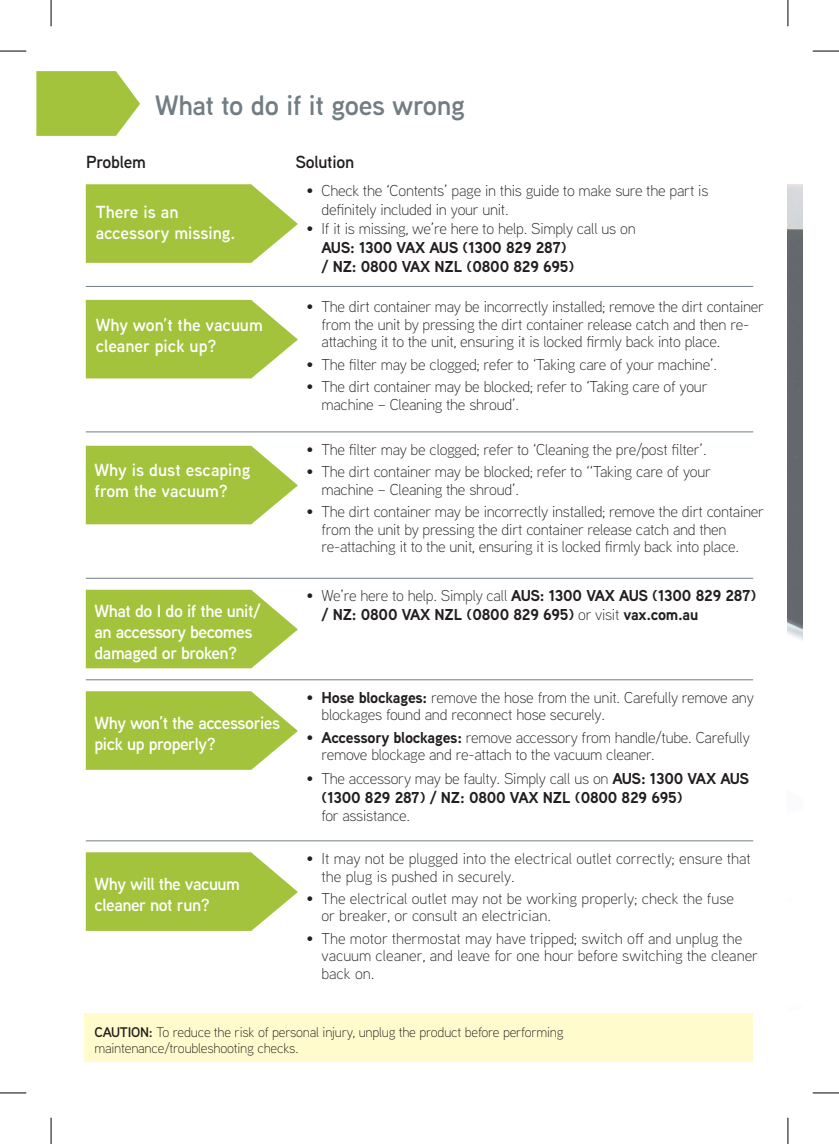
<style>
.page{position:relative;width:839px;height:1144px;background:#fff}
.page>*{position:absolute;margin:0;border:0;box-sizing:border-box;transform-origin:0 0}
.t1{font:600 28px "Vax Aaux Next";letter-spacing:-.015em;color:#717d83}
.t2{font:600 17.5px/21px "Vax Aaux Next";letter-spacing:-.025em;color:#fff}
.t3{font:600 17.5px/21px "Vax Aaux Next";color:#fff}
.t4{font:600 17.5px "Vax Aaux Next";letter-spacing:-.015em;color:#231f20}
.t5{font:300 15.75px/17.5px "Vax Aaux Next";letter-spacing:-.015em;color:#231f20}
.t6{font:700 15.75px/18.9px "Vax Aaux Next";letter-spacing:-.015em;color:#231f20}
.t7{font:300 14px/16.8px "Vax Aaux Next";letter-spacing:-.015em;color:#231f20}
.s1{font-weight:300}
.s2{font-weight:700}
.s3{font-weight:600}
</style>
<div class="page">
<img style="left:788px;top:184px;width:15px;height:456px">
<svg style="left:86px;top:446px;width:212px;height:78px;background:#acc950"></svg>
<svg style="left:86px;top:300px;width:212px;height:78px;background:#acc950"></svg>
<svg style="left:86px;top:184px;width:212px;height:79px;background:#acc951"></svg>
<div style="left:85px;top:1013px;width:668px;height:49px;background:#fffbcc"></div>
<svg style="left:36px;top:71px;width:104px;height:65px;background:#aeca54"></svg>
<hr style="left:86px;top:431px;width:667px;height:1px;background:#717d83">
<hr style="left:86px;top:286px;width:667px;height:1px;background:#717d83">
<hr style="left:86px;top:578px;width:667px;height:1px;background:#717d83">
<hr style="left:86px;top:679px;width:667px;height:1px;background:#717d83">
<hr style="left:86px;top:840px;width:667px;height:1px;background:#717d83">
<svg style="left:86px;top:590px;width:212px;height:78px;background:#acc950"></svg>
<svg style="left:86px;top:691px;width:212px;height:79px;background:#acc951"></svg>
<svg style="left:86px;top:852px;width:212px;height:79px;background:#acc951"></svg>
<svg style="left:0;top:51px;width:26px;height:1px"></svg>
<svg style="left:813px;top:51px;width:26px;height:1px"></svg>
<svg style="left:0;top:1092px;width:26px;height:1px"></svg>
<svg style="left:813px;top:1092px;width:26px;height:1px"></svg>
<svg style="left:51px;top:0;width:1px;height:26px"></svg>
<svg style="left:51px;top:1118px;width:1px;height:26px"></svg>
<svg style="left:787px;top:0;width:1px;height:26px"></svg>
<svg style="left:787px;top:1118px;width:1px;height:26px"></svg>
<h1 class="t1" style="left:155px;top:85px;width:311px">What to do if it goes wrong</h1>
<p class="t4" style="left:86px;top:150px;width:61px">Problem</p>
<p class="t4" style="left:295px;top:150px;width:60px">Solution</p>
<p class="t3" style="left:96px;top:201px;width:141px">There is an accessory missing.</p>
<p class="t3" style="left:96px;top:314px;width:169px">Why won’t the vacuum cleaner pick up?</p>
<p class="t3" style="left:94px;top:459px;width:157px">Why is dust escaping from the vacuum?</p>
<p class="t2" style="left:94px;top:600px;width:168px">What do I do if the unit/ an accessory becomes damaged or broken?</p>
<p class="t2" style="left:94px;top:712px;width:187px">Why won’t the accessories pick up properly?</p>
<p class="t2" style="left:94px;top:873px;width:147px">Why will the vacuum cleaner not run?</p>
<p class="t5" style="left:321px;top:181px;width:388px;line-height:18.9px;text-indent:-15px">• Check the ‘Contents’ page in this guide to make sure the part is definitely included in your unit.</p>
<p class="t5" style="left:307px;top:219px;width:330px">• If it is missing, we’re here to help. Simply call us on</p>
<p class="t6" style="left:321px;top:238px;width:254px">AUS: 1300 VAX AUS (1300 829 287) / NZ: 0800 VAX NZL (0800 829 695)</p>
<p class="t5" style="left:321px;top:297px;width:444px;text-indent:-15px">• The dirt container may be incorrectly installed; remove the dirt container from the unit by pressing the dirt container release catch and then re&shy;attaching it to the unit, ensuring it is locked firmly back into place.</p>
<p class="t5" style="left:307px;top:355px;width:412px">• The filter may be clogged; refer to ‘Taking care of your machine’.</p>
<p class="t5" style="left:321px;top:377px;width:388px;text-indent:-15px">• The dirt container may be blocked; refer to ‘Taking care of your machine – Cleaning the shroud’.</p>
<p class="t5" style="left:307px;top:440px;width:402px">• The filter may be clogged; refer to ‘Cleaning the pre/post filter’.</p>
<p class="t5" style="left:321px;top:463px;width:391px;text-indent:-15px">• The dirt container may be blocked; refer to ‘‘Taking care of your machine – Cleaning the shroud’.</p>
<p class="t5" style="left:321px;top:502px;width:444px;text-indent:-15px">• The dirt container may be incorrectly installed; remove the dirt container from the unit by pressing the dirt container release catch and then re-attaching it to the unit, ensuring it is locked firmly back into place.</p>
<p class="t6" style="left:321px;top:586px;width:436px;text-indent:-15px"><span class="s1">• We’re here to help. Simply call</span> AUS: 1300 VAX AUS (1300 829 287) / NZ: 0800 VAX NZL (0800 829 695) <span class="s1">or visit</span> vax.com.au</p>
<p class="t5" style="left:321px;top:688px;width:434px;text-indent:-15px">• <span class="s2">Hose blockages:</span> remove the hose from the unit. Carefully remove any blockages found and reconnect hose securely.</p>
<p class="t5" style="left:321px;top:728px;width:430px;text-indent:-15px">• <span class="s2">Accessory blockages:</span> remove accessory from handle/tube. Carefully remove blockage and re-attach to the vacuum cleaner.</p>
<p class="t6" style="left:321px;top:769px;width:429px;text-indent:-15px"><span class="s1">• The accessory may be faulty. Simply call us on</span> AUS: 1300 VAX AUS (1300 829 287) / NZ: 0800 VAX NZL (0800 829 695)</p>
<p class="t5" style="left:321px;top:806px;width:90px">for assistance.</p>
<p class="t5" style="left:321px;top:849px;width:431px;text-indent:-15px">• It may not be plugged into the electrical outlet correctly; ensure that the plug is pushed in securely.</p>
<p class="t5" style="left:321px;top:889px;width:414px;text-indent:-15px">• The electrical outlet may not be working properly; check the fuse or breaker, or consult an electrician.</p>
<p class="t5" style="left:321px;top:929px;width:438px;text-indent:-15px">• The motor thermostat may have tripped; switch off and unplug the vacuum cleaner, and leave for one hour before switching the cleaner back on.</p>
<p class="t7" style="left:94px;top:1023px;width:471px"><span class="s3">CAUTION:</span> To reduce the risk of personal injury, unplug the product before performing maintenance/troubleshooting checks.</p>
</div>
